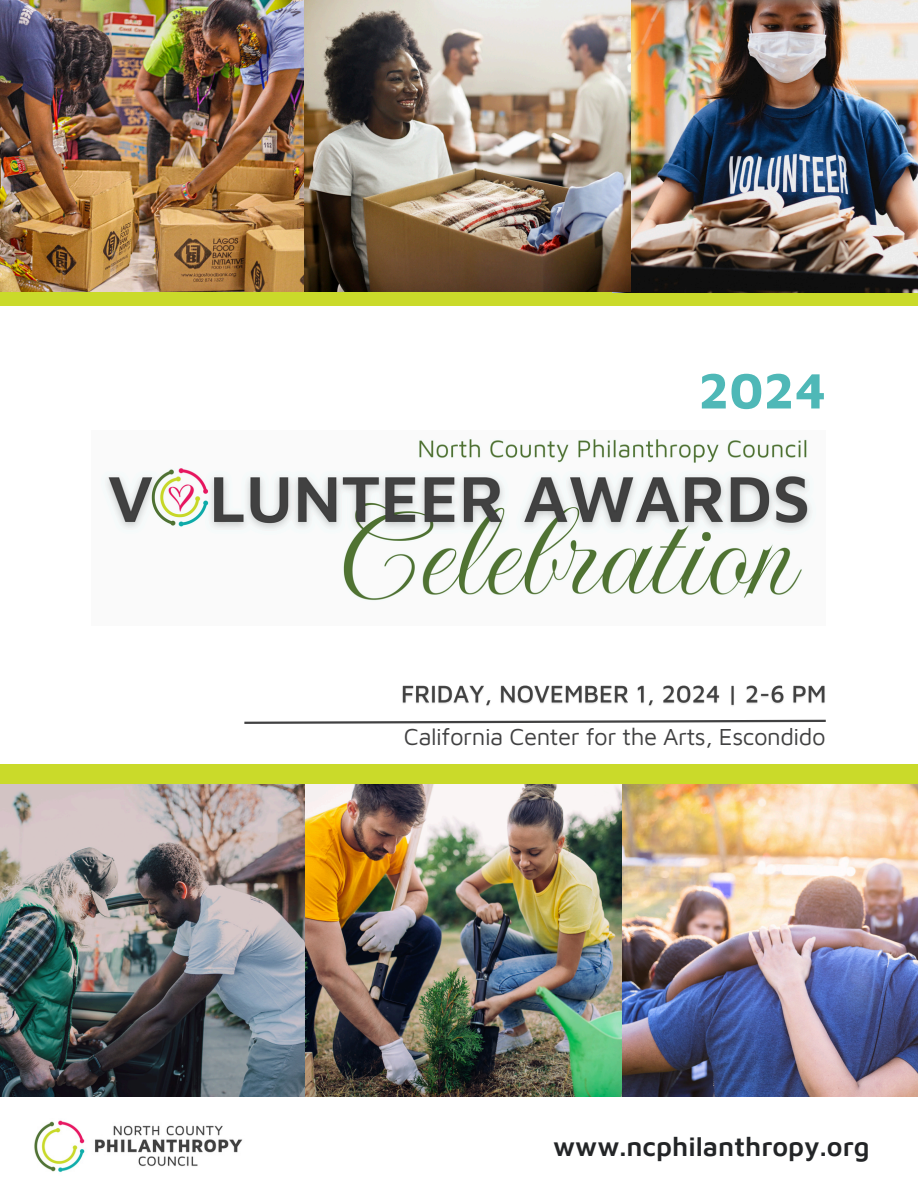
<style>
.page{position:relative;width:918px;height:1188px;background:#fff}
.page>*{position:absolute;margin:0;border:0;box-sizing:border-box;transform-origin:0 0}
.t1{font:700 51.15px "Maven Pro";color:#4fb8b7}
.t2{font:600 27px "Maven Pro";color:#232527}
.t3{font:24px "Maven Pro";letter-spacing:-.02em;color:#414142}
</style>
<div class="page">
<div style="left:0;top:765px;width:918px;height:331px;background:#cada2a"></div>
<img style="left:621px;top:784px;width:297px;height:313px">
<img style="left:301px;top:784px;width:320px;height:313px">
<img style="left:0;top:784px;width:305px;height:312px">
<div style="left:0;top:30px;width:918px;height:275px;background:#cada2a"></div>
<img style="left:0;top:0;width:305px;height:291px">
<img style="left:612px;top:0;width:306px;height:292px">
<img style="left:305px;top:0;width:326px;height:291px">
<img style="left:34px;top:1120px;width:209px;height:53px">
<img style="left:105px;top:439px;width:707px;height:162px">
<img style="left:402px;top:685px;width:423px;height:21px">
<svg style="left:244px;top:719px;width:582px;height:5px"></svg>
<p class="t1" style="left:698px;top:359px;width:129px">2024</p>
<h2 class="t3" style="left:404px;top:722px;width:423px">California Center for the Arts, Escondido</h2>
<p class="t2" style="left:553px;top:1129px;width:318px">www.ncphilanthropy.org</p>
</div>
